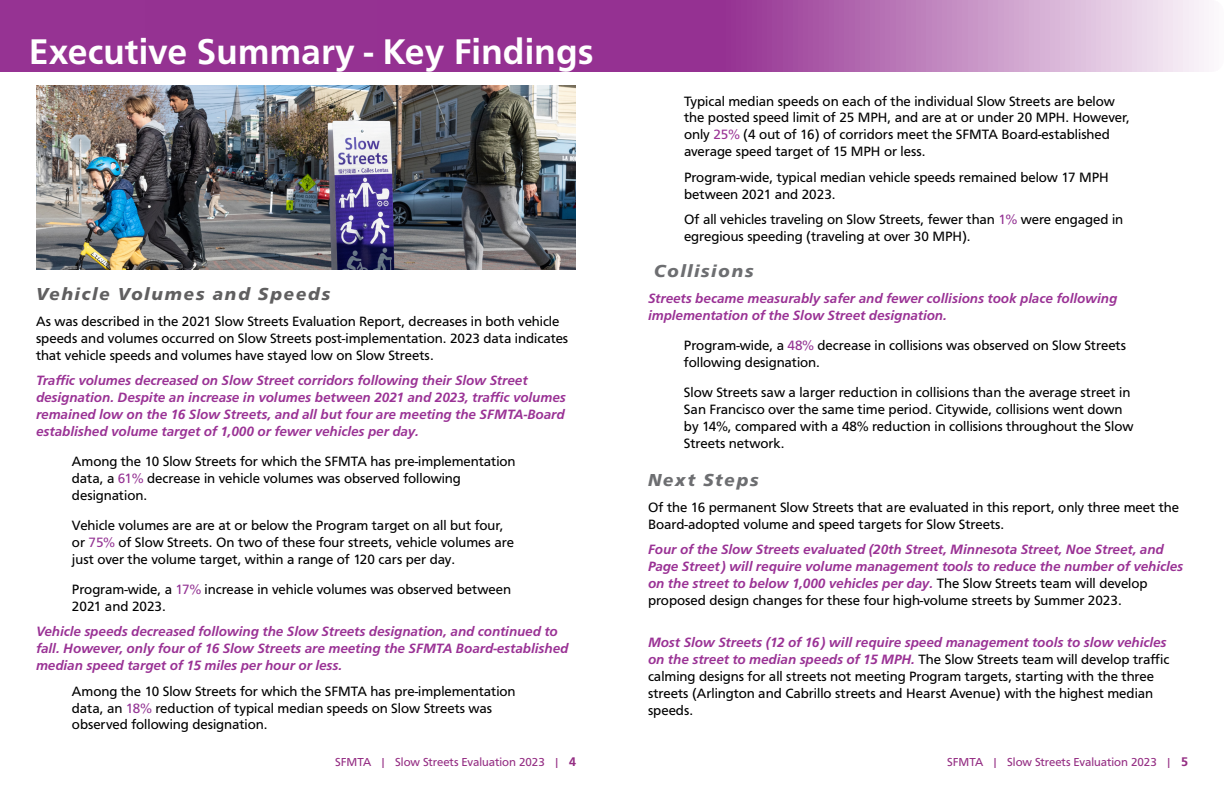
<style>
.page{position:relative;width:1224px;height:792px;background:#fff}
.page>*{position:absolute;margin:0;border:0;box-sizing:border-box;transform-origin:0 0}
.t1{font:700 37px "Graphein Pro";color:#fff}
.t2{font:italic 900 18px "Graphein Pro";letter-spacing:.1em;color:#605f60}
.t3{font:italic 900 18px "Graphein Pro";letter-spacing:.1em;color:#6d6e71}
.t4{font:14px/16.8px "Graphein Pro";color:#000}
.t5{font:italic 700 14px/16.8px "Graphein Pro";color:#9a3295}
.t6{font:12px "Graphein Pro";color:#942d83}
.s1{color:#953293}
.s2{color:#943394}
.s3{font-weight:700;font-size:13px}
.s4{color:#9a3295}
.s5{font-weight:400;font-style:normal;color:#000}
.s6{font-weight:700;font-style:italic;color:#9a3295}
</style>
<div class="page">
<img style="left:36px;top:85px;width:540px;height:184px">
<svg style="left:0;top:0;width:1209px;height:72px;background:#a958a6"></svg>
<h1 class="t1" style="left:29px;top:30px;width:566px">Executive Summary - Key Findings</h1>
<p class="t2" style="left:36px;top:284px;width:296px">Vehicle Volumes and Speeds</p>
<p class="t4" style="left:36px;top:313px;width:534px">As was described in the 2021 Slow Streets Evaluation Report, decreases in both vehicle speeds and volumes occurred on Slow Streets post-implementation. 2023 data indicates that vehicle speeds and volumes have stayed low on Slow Streets.</p>
<p class="t5" style="left:36px;top:372px;width:531px">Traffic volumes decreased on Slow Street corridors following their Slow Street designation. Despite an increase in volumes between 2021 and 2023, traffic volumes remained low on the 16 Slow Streets, and all but four are meeting the SFMTA-Board established volume target of 1,000 or fewer vehicles per day.</p>
<p class="t4" style="left:72px;top:453px;width:445px">Among the 10 Slow Streets for which the SFMTA has pre-implementation data, a <span class="s1">61%</span> decrease in vehicle volumes was observed following designation.</p>
<p class="t4" style="left:72px;top:517px;width:444px">Vehicle volumes are are at or below the Program target on all but four, or <span class="s2">75%</span> of Slow Streets. On two of these four streets, vehicle volumes are just over the volume target, within a range of 120 cars per day.</p>
<p class="t4" style="left:72px;top:581px;width:441px">Program-wide, a <span class="s2">17%</span> increase in vehicle volumes was observed between<br>2021 and 2023.</p>
<p class="t5" style="left:36px;top:623px;width:534px">Vehicle speeds decreased following the Slow Streets designation, and continued to fall. However, only four of 16 Slow Streets are meeting the SFMTA Board-established median speed target of 15 miles per hour or less.</p>
<p class="t4" style="left:72px;top:683px;width:445px">Among the 10 Slow Streets for which the SFMTA has pre-implementation data, an <span class="s2">18%</span> reduction of typical median speeds on Slow Streets was observed following designation.</p>
<p class="t6" style="left:335px;top:755px;width:242px">SFMTA | Slow Streets Evaluation 2023 | <span class="s3">4</span></p>
<p class="t4" style="left:684px;top:93px;width:448px">Typical median speeds on each of the individual Slow Streets are below the posted speed limit of 25 MPH, and are at or under 20 MPH. However, only <span class="s4">25%</span> (4 out of 16) of corridors meet the SFMTA Board-established average speed target of 15 MPH or less.</p>
<p class="t4" style="left:684px;top:169px;width:426px">Program-wide, typical median vehicle speeds remained below 17 MPH between 2021 and 2023.</p>
<p class="t4" style="left:684px;top:211px;width:441px">Of all vehicles traveling on Slow Streets, fewer than <span class="s2">1%</span> were engaged in egregious speeding (traveling at over 30 MPH).</p>
<p class="t3" style="left:654px;top:261px;width:101px">Collisions</p>
<p class="t5" style="left:648px;top:290px;width:471px">Streets became measurably safer and fewer collisions took place following implementation of the Slow Street designation.</p>
<p class="t4" style="left:684px;top:337px;width:444px">Program-wide, a <span class="s2">48%</span> decrease in collisions was observed on Slow Streets following designation.</p>
<p class="t4" style="left:684px;top:384px;width:451px">Slow Streets saw a larger reduction in collisions than the average street in San Francisco over the same time period. Citywide, collisions went down by 14%, compared with a 48% reduction in collisions throughout the Slow Streets network.</p>
<p class="t3" style="left:648px;top:470px;width:112px">Next Steps</p>
<p class="t4" style="left:648px;top:499px;width:533px">Of the 16 permanent Slow Streets that are evaluated in this report, only three meet the<br>Board-adopted volume and speed targets for Slow Streets.</p>
<p class="t5" style="left:648px;top:541px;width:537px">Four of the Slow Streets evaluated (20th Street, Minnesota Street, Noe Street, and Page Street) will require volume management tools to reduce the number of vehicles on the street to below 1,000 vehicles per day. <span class="s5">The Slow Streets team will develop proposed design changes for these four high-volume streets by Summer 2023.</span></p>
<p class="t4" style="left:648px;top:634px;width:523px"><span class="s6">Most Slow Streets (12 of 16) will require speed management tools to slow vehicles on the street to median speeds of 15 MPH.</span> The Slow Streets team will develop traffic calming designs for all streets not meeting Program targets, starting with the three streets (Arlington and Cabrillo streets and Hearst Avenue) with the highest median speeds.</p>
<p class="t6" style="left:947px;top:755px;width:242px">SFMTA | Slow Streets Evaluation 2023 | <span class="s3">5</span></p>
</div>
